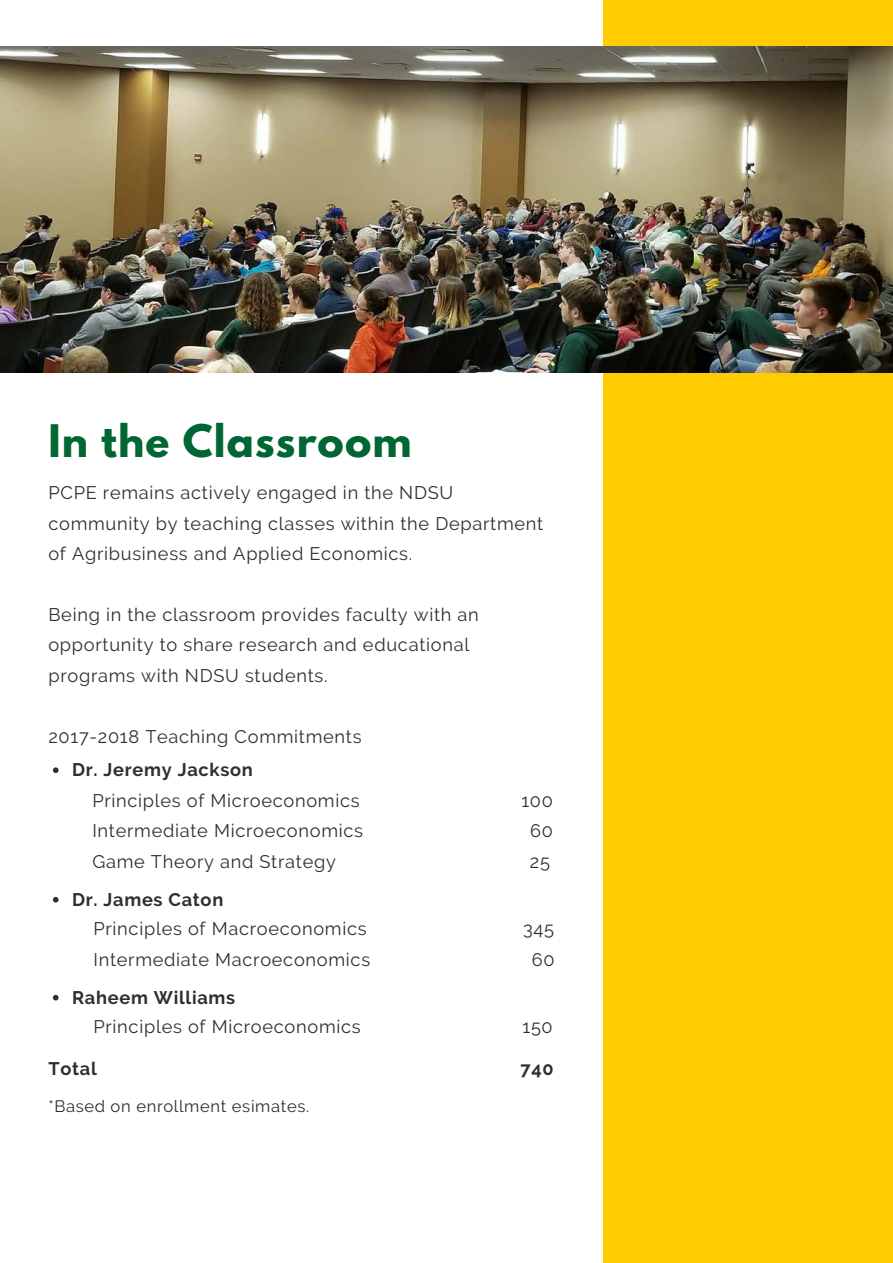
<style>
.page{position:relative;width:893px;height:1263px;background:#fff}
.page>*{position:absolute;margin:0;border:0;box-sizing:border-box;transform-origin:0 0}
.t1{font:700 39.75px "League Spartan";letter-spacing:.03em;color:#063}
.t2{font:18.15px/30.5px "Raleway";letter-spacing:.04em;color:#2f2f2f}
.t3{font:700 18.15px "Raleway";letter-spacing:.04em;color:#2f2f2f}
.t4{font:16.5px "Raleway";letter-spacing:.04em;color:#2f2f2f}
</style>
<div class="page">
<div style="left:604px;top:0;width:289px;height:1263px;background:#fc0"></div>
<img style="left:0;top:46px;width:893px;height:327px">
<svg style="left:53px;top:767px;width:6px;height:6px"></svg>
<svg style="left:53px;top:897px;width:6px;height:5px"></svg>
<svg style="left:53px;top:995px;width:6px;height:5px"></svg>
<h1 class="t1" style="left:48px;top:421px;width:365px">In the Classroom</h1>
<p class="t2" style="left:48px;top:478px;width:496px">PCPE remains actively engaged in the NDSU community by teaching classes within the Department of Agribusiness and Applied Economics.</p>
<p class="t2" style="left:48px;top:599px;width:432px">Being in the classroom provides faculty with an opportunity to share research and educational programs with NDSU students.</p>
<p class="t2" style="left:48px;top:721px;width:315px">2017-2018 Teaching Commitments</p>
<p class="t3" style="left:72px;top:759px;width:182px">Dr. Jeremy Jackson</p>
<p class="t2" style="left:92px;top:785px;width:269px">Principles of Microeconomics</p>
<p class="t2" style="left:521px;top:785px;width:33px">100</p>
<p class="t2" style="left:92px;top:815px;width:272px">Intermediate Microeconomics</p>
<p class="t2" style="left:530px;top:815px;width:24px">60</p>
<p class="t2" style="left:92px;top:846px;width:245px">Game Theory and Strategy</p>
<p class="t2" style="left:530px;top:846px;width:22px">25</p>
<p class="t3" style="left:72px;top:889px;width:153px">Dr. James Caton</p>
<p class="t2" style="left:93px;top:913px;width:275px">Principles of Macroeconomics</p>
<p class="t2" style="left:523px;top:913px;width:33px">345</p>
<p class="t2" style="left:93px;top:944px;width:278px">Intermediate Macroeconomics</p>
<p class="t2" style="left:532px;top:944px;width:24px">60</p>
<p class="t3" style="left:72px;top:987px;width:165px">Raheem Williams</p>
<p class="t2" style="left:93px;top:1011px;width:269px">Principles of Microeconomics</p>
<p class="t2" style="left:522px;top:1011px;width:32px">150</p>
<p class="t3" style="left:48px;top:1058px;width:50px">Total</p>
<p class="t3" style="left:520px;top:1058px;width:35px">740</p>
<p class="t4" style="left:48px;top:1097px;width:262px">*Based on enrollment esimates.</p>
</div>
